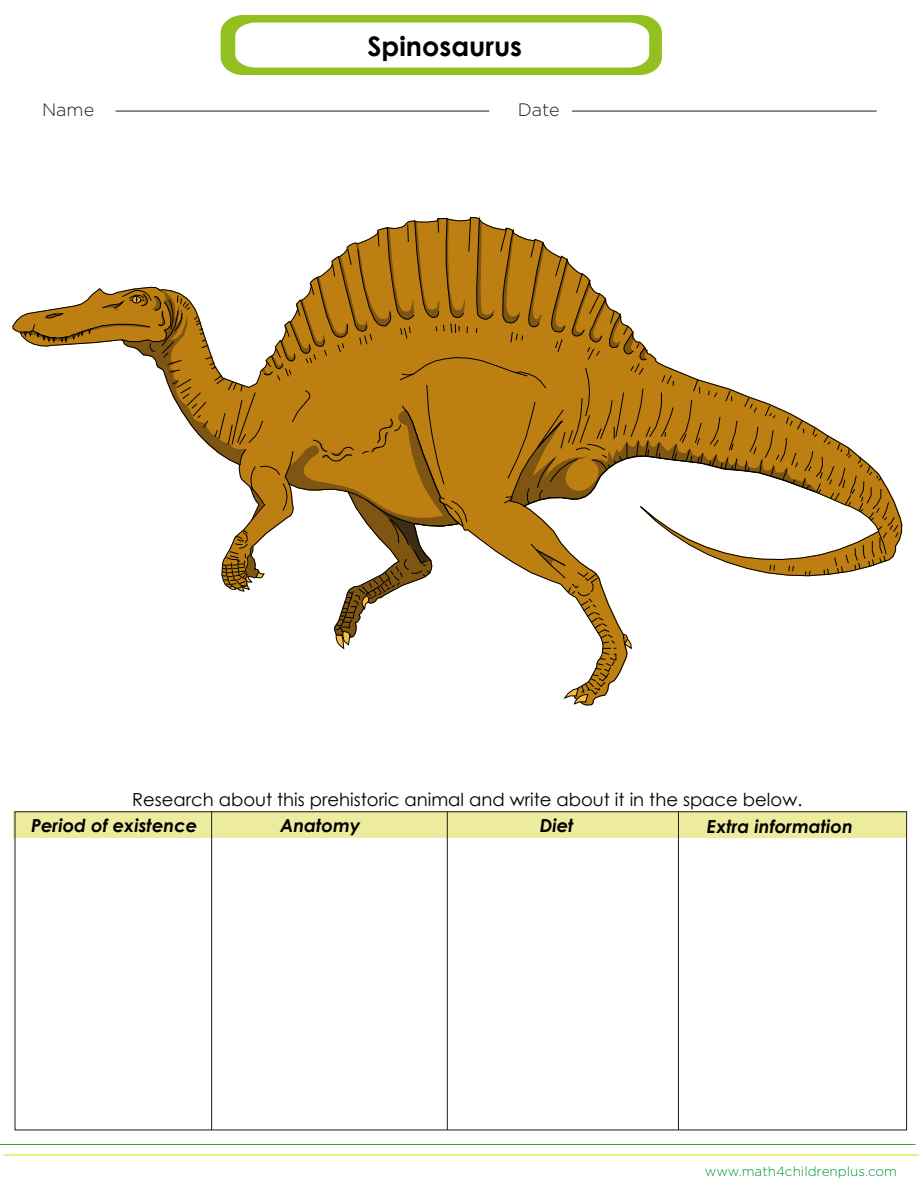
<style>
.page{position:relative;width:919px;height:1187px;background:#fff}
.page>*{position:absolute;margin:0;border:0;box-sizing:border-box;transform-origin:0 0}
.t1{font:700 27px "Century Gothic";color:#000}
.t2{font:18px "Century Gothic";color:#000}
.t3{font:italic 700 18px "Century Gothic";color:#000}
.t4{font:300 18px "Gotham Rounded";color:#1e1e1c}
.t5{font:300 13.5px "Gotham Rounded";color:#009541}
</style>
<div class="page">
<div style="left:13px;top:811px;width:892px;height:26px;background:#edec9e"></div>
<hr style="left:116px;top:111px;width:373px;height:1px;background:#1d1e1c">
<hr style="left:572px;top:111px;width:304px;height:1px;background:#1d1e1c">
<svg style="left:220px;top:15px;width:442px;height:60px"></svg>
<hr style="left:0;top:1143px;width:915px;height:1px;background:#399e36">
<hr style="left:4px;top:1154px;width:914px;height:1px;background:#dddb01">
<hr style="left:211px;top:811px;width:1px;height:318px;background:#1d1d1b">
<hr style="left:447px;top:811px;width:1px;height:318px;background:#1d1d1b">
<hr style="left:678px;top:811px;width:1px;height:318px;background:#1d1d1b">
<svg style="left:20px;top:217px;width:878px;height:487px"></svg>
<h1 class="t1" style="left:367px;top:26px;width:156px">Spinosaurus</h1>
<p class="t4" style="left:42px;top:97px;width:54px">Name</p>
<p class="t4" style="left:518px;top:97px;width:43px">Date</p>
<p class="t2" style="left:132px;top:786px;width:671px">Research about this prehistoric animal and write about it in the space below.</p>
<p class="t3" style="left:31px;top:811px;width:168px">Period of existence</p>
<p class="t3" style="left:280px;top:811px;width:82px">Anatomy</p>
<p class="t3" style="left:539px;top:811px;width:35px">Diet</p>
<p class="t3" style="left:707px;top:812px;width:147px">Extra information</p>
<p class="t5" style="left:705px;top:1162px;width:193px">www.math4childrenplus.com</p>
</div>
